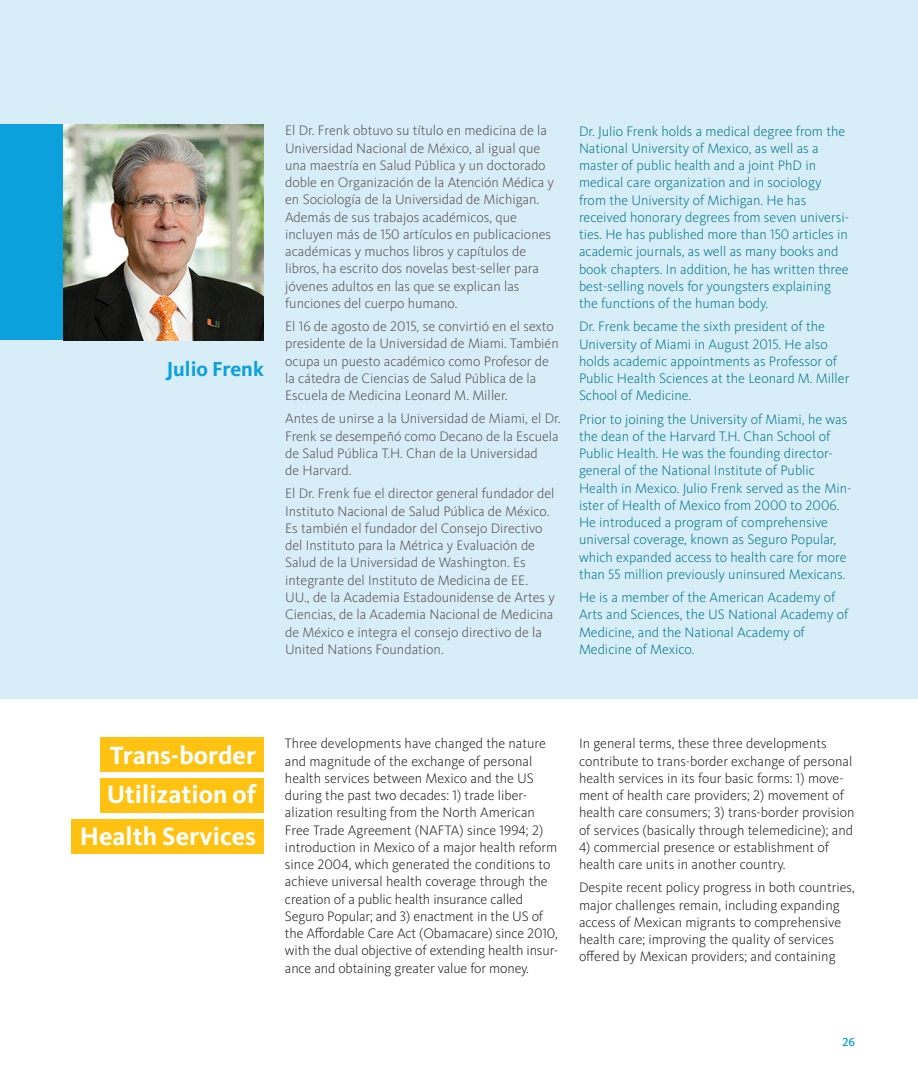
<style>
.page{position:relative;width:918px;height:1080px;background:#fff}
.page>*{position:absolute;margin:0;border:0;box-sizing:border-box;transform-origin:0 0}
.t1{font:700 25.95px/39px "Kievit OT";color:#fff}
.t2{font:700 21px "Kievit OT";color:#0ca0dc}
.t3{font:300 14.25px/17.2px "Kievit OT";color:#57504e}
.t4{font:300 14.25px/17.2px "Kievit OT";color:#05768a}
.t5{font:300 14.25px/17.2px "Kievit OT";color:#231f20}
.t6{font:500 12px "Kievit OT";color:#0ca0dc}
</style>
<div class="page">
<div style="left:0;top:0;width:918px;height:698px;background:#d7eef9"></div>
<div style="left:100px;top:737px;width:164px;height:35px;background:#ffc212"></div>
<div style="left:101px;top:778px;width:163px;height:35px;background:#ffc212"></div>
<div style="left:71px;top:820px;width:193px;height:34px;background:#ffc212"></div>
<img style="left:63px;top:124px;width:201px;height:216px">
<div style="left:0;top:124px;width:63px;height:216px;background:#0ca0dc"></div>
<h2 class="t2" style="left:167px;top:357px;width:99px">Julio Frenk</h2>
<p class="t3" style="left:285px;top:122px;width:270px">El Dr. Frenk obtuvo su título en medicina de la Universidad Nacional de México, al igual que una maestría en Salud Pública y un doctorado doble en Organización de la Atención Médica y en Sociología de la Universidad de Michigan.<br>Además de sus trabajos académicos, que incluyen más de 150 artículos en publicaciones académicas y muchos libros y capítulos de libros, ha escrito dos novelas best-seller para jóvenes adultos en las que se explican las funciones del cuerpo humano.</p>
<p class="t3" style="left:285px;top:318px;width:275px">El 16 de agosto de 2015, se convirtió en el sexto presidente de la Universidad de Miami. También ocupa un puesto académico como Profesor de la cátedra de Ciencias de Salud Pública de la Escuela de Medicina Leonard M. Miller.</p>
<p class="t3" style="left:285px;top:410px;width:277px">Antes de unirse a la Universidad de Miami, el Dr.<br>Frenk se desempeñó como Decano de la Escuela de Salud Pública T.H. Chan de la Universidad<br>de Harvard.</p>
<p class="t3" style="left:285px;top:485px;width:271px">El Dr. Frenk fue el director general fundador del Instituto Nacional de Salud Pública de México.<br>Es también el fundador del Consejo Directivo del Instituto para la Métrica y Evaluación de Salud de la Universidad de Washington. Es integrante del Instituto de Medicina de EE.<br>UU., de la Academia Estadounidense de Artes y Ciencias, de la Academia Nacional de Medicina de México e integra el consejo directivo de la United Nations Foundation.</p>
<p class="t4" style="left:579px;top:122px;width:272px">Dr. Julio Frenk holds a medical degree from the National University of Mexico, as well as a master of public health and a joint PhD in medical care organization and in sociology from the University of Michigan. He has received honorary degrees from seven universi&shy;ties. He has published more than 150 articles in academic journals, as well as many books and book chapters. In addition, he has written three best-selling novels for youngsters explaining the functions of the human body.</p>
<p class="t4" style="left:579px;top:318px;width:272px">Dr. Frenk became the sixth president of the University of Miami in August 2015. He also holds academic appointments as Professor of Public Health Sciences at the Leonard M. Miller School of Medicine.</p>
<p class="t4" style="left:579px;top:411px;width:274px">Prior to joining the University of Miami, he was the dean of the Harvard T.H. Chan School of Public Health. He was the founding director&shy;general of the National Institute of Public Health in Mexico. Julio Frenk served as the Min&shy;ister of Health of Mexico from 2000 to 2006.<br>He introduced a program of comprehensive universal coverage, known as Seguro Popular, which expanded access to health care for more than 55 million previously uninsured Mexicans.</p>
<p class="t4" style="left:579px;top:589px;width:271px">He is a member of the American Academy of Arts and Sciences, the US National Academy of Medicine, and the National Academy of Medicine of Mexico.</p>
<h1 class="t1" style="left:107px;top:736px;width:151px">Trans-border<br>Utilization of</h1>
<h1 class="t1" style="left:80px;top:817px;width:178px">Health Services</h1>
<p class="t5" style="left:285px;top:735px;width:275px">Three developments have changed the nature and magnitude of the exchange of personal health services between Mexico and the US during the past two decades: 1) trade liber&shy;alization resulting from the North American Free Trade Agreement (NAFTA) since 1994; 2) introduction in Mexico of a major health reform since 2004, which generated the conditions to achieve universal health coverage through the creation of a public health insurance called Seguro Popular; and 3) enactment in the US of the Affordable Care Act (Obamacare) since 2010, with the dual objective of extending health insur&shy;ance and obtaining greater value for money.</p>
<p class="t5" style="left:579px;top:735px;width:277px">In general terms, these three developments contribute to trans-border exchange of personal health services in its four basic forms: 1) move&shy;ment of health care providers; 2) movement of health care consumers; 3) trans-border provision of services (basically through telemedicine); and</p>
<p class="t5" style="left:579px;top:839px;width:252px">4) commercial presence or establishment of health care units in another country.</p>
<p class="t5" style="left:579px;top:879px;width:277px">Despite recent policy progress in both countries, major challenges remain, including expanding access of Mexican migrants to comprehensive health care; improving the quality of services offered by Mexican providers; and containing</p>
<p class="t6" style="left:842px;top:1035px;width:14px">26</p>
</div>
